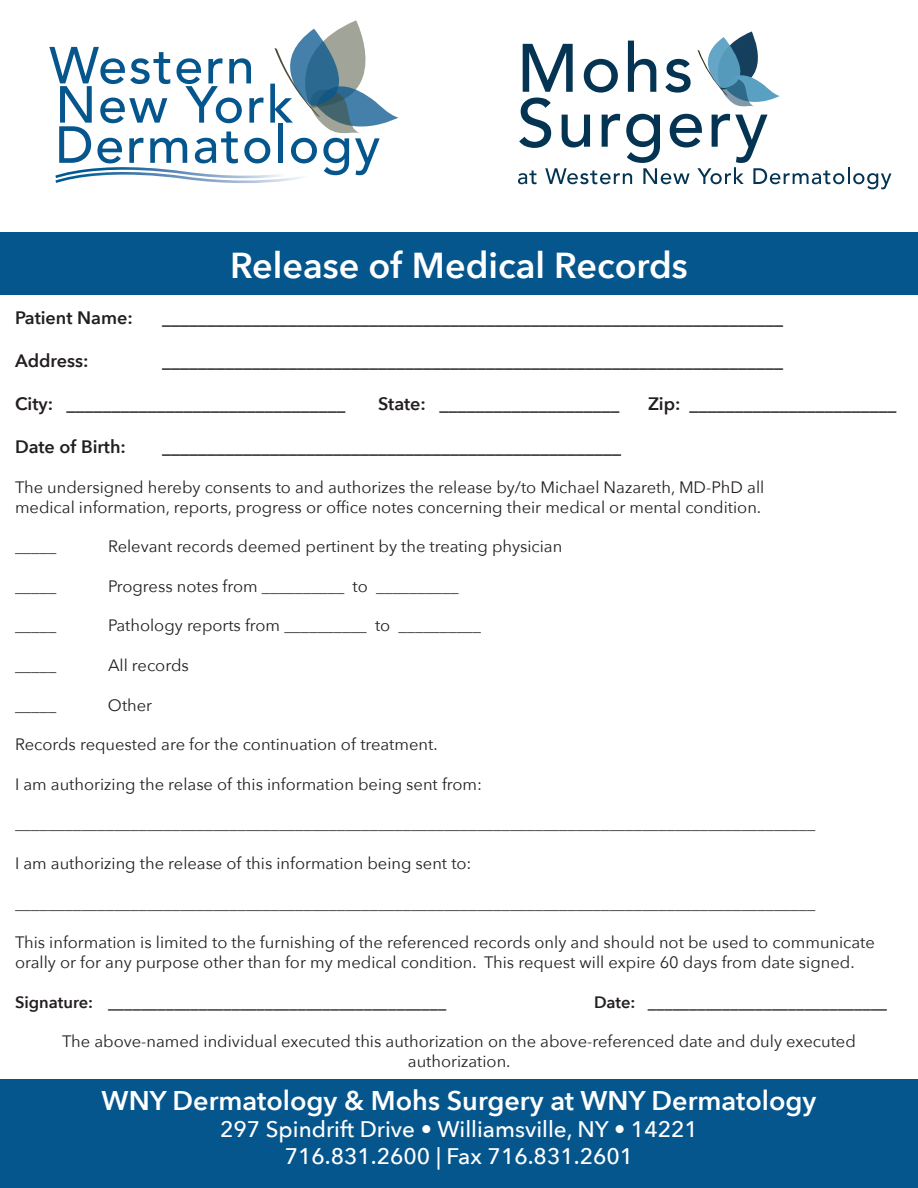
<style>
.page{position:relative;width:918px;height:1188px;background:#fff}
.page>*{position:absolute;margin:0;border:0;box-sizing:border-box;transform-origin:0 0}
.t1{font:600 36px "Avenir Next";color:#fff}
.t2{font:600 27px "Avenir Next";color:#fff}
.t3{font:500 22.5px/27px "Avenir Next";color:#fff;text-align:center}
.t4{font:600 18px "Avenir Next";color:#231f20}
.t5{font:16.5px/19.8px "Avenir Next";color:#231f20}
.t6{font:600 16.5px "Avenir Next";color:#231f20}
</style>
<div class="page">
<svg style="left:518px;top:31px;width:373px;height:158px"></svg>
<svg style="left:49px;top:20px;width:349px;height:163px"></svg>
<div style="left:0;top:232px;width:918px;height:63px;background:#06568e"></div>
<div style="left:0;top:1079px;width:918px;height:109px;background:#06568e"></div>
<p class="t4" style="left:15px;top:302px;width:119px">Patient Name:</p>
<h1 class="t1" style="left:230px;top:234px;width:459px">Release of Medical Records</h1>
<p class="t4" style="left:162px;top:302px;width:622px">_____________________________________________________________________</p>
<p class="t4" style="left:15px;top:345px;width:75px">Address:</p>
<p class="t4" style="left:162px;top:345px;width:623px">_____________________________________________________________________</p>
<p class="t4" style="left:15px;top:388px;width:332px">City: _______________________________</p>
<p class="t4" style="left:378px;top:388px;width:243px">State: ____________________</p>
<p class="t4" style="left:648px;top:388px;width:250px">Zip: _______________________</p>
<p class="t4" style="left:15px;top:431px;width:113px">Date of Birth:</p>
<p class="t4" style="left:162px;top:431px;width:461px">___________________________________________________</p>
<p class="t5" style="left:15px;top:476px;width:751px">The undersigned hereby consents to and authorizes the release by/to Michael Nazareth, MD-PhD all medical information, reports, progress or office notes concerning their medical or mental condition.</p>
<p class="t5" style="left:15px;top:536px;width:43px">_____</p>
<p class="t5" style="left:108px;top:536px;width:456px">Relevant records deemed pertinent by the treating physician</p>
<p class="t5" style="left:15px;top:575px;width:43px">_____</p>
<p class="t5" style="left:15px;top:615px;width:43px">_____</p>
<p class="t5" style="left:15px;top:655px;width:43px">_____</p>
<p class="t5" style="left:108px;top:575px;width:352px">Progress notes from __________ to __________</p>
<p class="t5" style="left:108px;top:615px;width:375px">Pathology reports from __________ to __________</p>
<p class="t5" style="left:108px;top:655px;width:82px">All records</p>
<p class="t5" style="left:108px;top:694px;width:46px">Other</p>
<p class="t5" style="left:15px;top:734px;width:424px">Records requested are for the continuation of treatment.</p>
<p class="t5" style="left:15px;top:773px;width:469px">I am authorizing the relase of this information being sent from:</p>
<p class="t5" style="left:15px;top:813px;width:802px">_________________________________________________________________________________________________</p>
<p class="t5" style="left:15px;top:853px;width:458px">I am authorizing the release of this information being sent to:</p>
<p class="t5" style="left:15px;top:892px;width:802px">_________________________________________________________________________________________________</p>
<p class="t5" style="left:15px;top:932px;width:861px">This information is limited to the furnishing of the referenced records only and should not be used to communicate orally or for any purpose other than for my medical condition. This request will expire 60 days from date signed.</p>
<p class="t6" style="left:15px;top:988px;width:433px">Signature: _________________________________________</p>
<p class="t6" style="left:594px;top:988px;width:295px">Date: _____________________________</p>
<p class="t5" style="left:62px;top:1031px;width:795px;text-align:center">The above-named individual executed this authorization on the above-referenced date and duly executed authorization.</p>
<h2 class="t2" style="left:102px;top:1078px;width:716px">WNY Dermatology &amp; Mohs Surgery at WNY Dermatology</h2>
<h3 class="t3" style="left:220px;top:1115px;width:479px">297 Spindrift Drive • Williamsville, NY • 14221<br>716.831.2600 | Fax 716.831.2601</h3>
<p class="t5" style="left:15px;top:694px;width:43px">_____</p>
</div>
